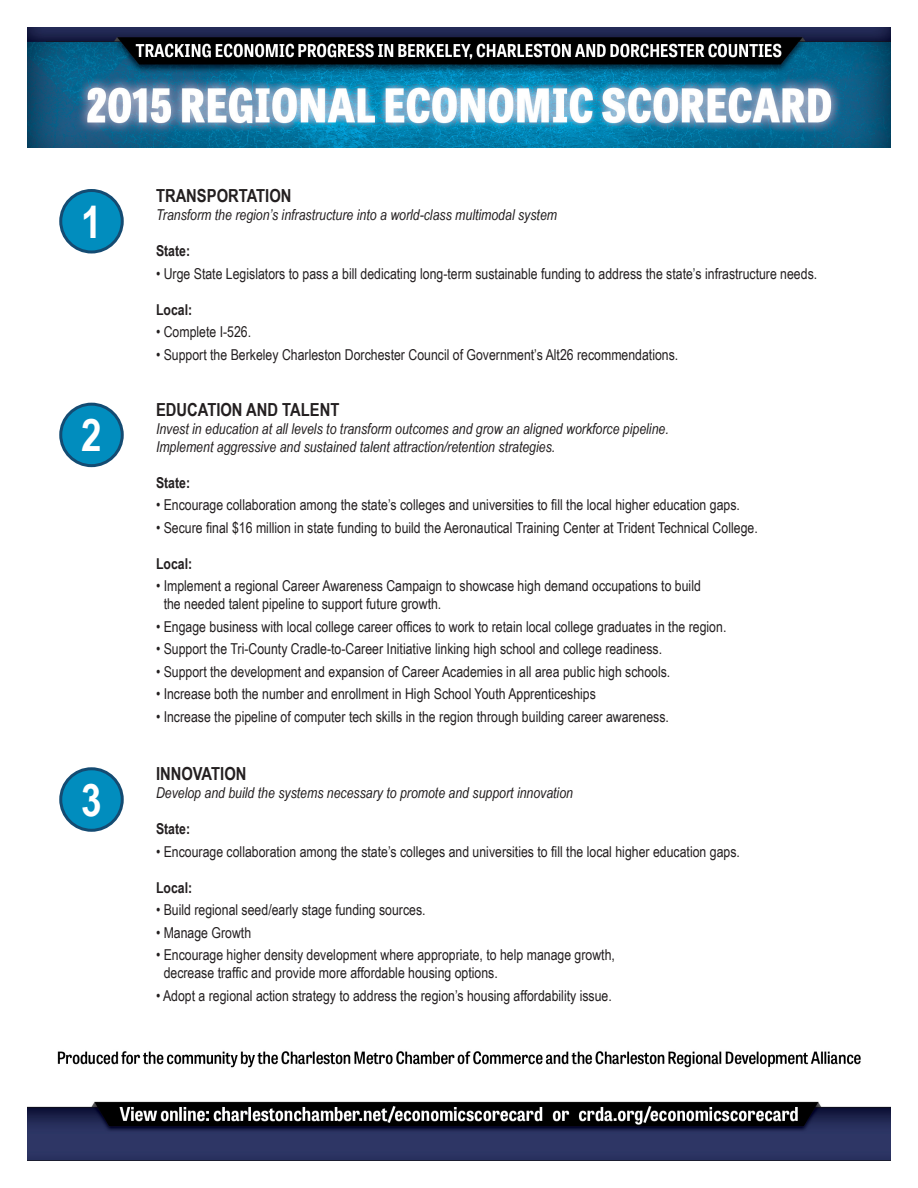
<style>
.page{position:relative;width:918px;height:1188px;background:#fff}
.page>*{position:absolute;margin:0;border:0;box-sizing:border-box;transform-origin:0 0}
.t1{font:700 45px "Arial Narrow";color:#fff}
.t2{font:700 18px "Arial Narrow";color:#231f20}
.t3{font:15px/18px "Arial Narrow";color:#231f20}
.t4{font:italic 15px/18px "Arial Narrow";color:#231f20}
.t5{font:700 15px "Arial Narrow";color:#231f20}
</style>
<div class="page">
<img style="left:27px;top:27px;width:864px;height:120px">
<img style="left:27px;top:1051px;width:864px;height:110px">
<div style="left:61px;top:190px;width:61px;height:62px;background:#018dbe;border-radius:50%"></div>
<div style="left:59px;top:189px;width:65px;height:65px;border:3px solid #144b72;border-radius:50%"></div>
<div style="left:61px;top:404px;width:61px;height:62px;background:#018dbe;border-radius:50%"></div>
<div style="left:59px;top:403px;width:65px;height:64px;border:3px solid #144b72;border-radius:50%"></div>
<div style="left:61px;top:769px;width:61px;height:61px;background:#018dbe;border-radius:50%"></div>
<div style="left:59px;top:767px;width:65px;height:65px;border:3px solid #144b72;border-radius:50%"></div>
<p class="t1" style="left:81px;top:188px;width:22px">1</p>
<p class="t1" style="left:81px;top:401px;width:22px">2</p>
<p class="t1" style="left:81px;top:766px;width:22px">3</p>
<p class="t2" style="left:156px;top:182px;width:137px">TRANSPORTATION</p>
<p class="t4" style="left:156px;top:206px;width:403px">Transform the region’s infrastructure into a world-class multimodal system</p>
<p class="t5" style="left:156px;top:239px;width:36px">State:</p>
<p class="t3" style="left:156px;top:264px;width:663px">• Urge State Legislators to pass a bill dedicating long-term sustainable funding to address the state’s infrastructure needs.</p>
<p class="t5" style="left:156px;top:298px;width:38px">Local:</p>
<p class="t3" style="left:156px;top:322px;width:97px">• Complete I-526.</p>
<p class="t3" style="left:156px;top:345px;width:524px">• Support the Berkeley Charleston Dorchester Council of Government’s Alt26 recommendations.</p>
<p class="t2" style="left:156px;top:396px;width:185px">EDUCATION AND TALENT</p>
<p class="t4" style="left:156px;top:419px;width:514px">Invest in education at all levels to transform outcomes and grow an aligned workforce pipeline.<br>Implement aggressive and sustained talent attraction/retention strategies.</p>
<p class="t5" style="left:156px;top:471px;width:36px">State:</p>
<p class="t3" style="left:156px;top:495px;width:585px">• Encourage collaboration among the state’s colleges and universities to fill the local higher education gaps.</p>
<p class="t3" style="left:156px;top:518px;width:603px">• Secure final $16 million in state funding to build the Aeronautical Training Center at Trident Technical College.</p>
<p class="t5" style="left:156px;top:552px;width:38px">Local:</p>
<p class="t3" style="left:164px;top:576px;width:539px;text-indent:-8px">• Implement a regional Career Awareness Campaign to showcase high demand occupations to build the needed talent pipeline to support future growth.</p>
<p class="t3" style="left:156px;top:617px;width:572px">• Engage business with local college career offices to work to retain local college graduates in the region.</p>
<p class="t3" style="left:156px;top:639px;width:508px">• Support the Tri-County Cradle-to-Career Initiative linking high school and college readiness.</p>
<p class="t3" style="left:156px;top:662px;width:516px">• Support the development and expansion of Career Academies in all area public high schools.</p>
<p class="t3" style="left:156px;top:684px;width:441px">• Increase both the number and enrollment in High School Youth Apprenticeships</p>
<p class="t3" style="left:156px;top:707px;width:514px">• Increase the pipeline of computer tech skills in the region through building career awareness.</p>
<p class="t2" style="left:156px;top:760px;width:92px">INNOVATION</p>
<p class="t4" style="left:156px;top:784px;width:419px">Develop and build the systems necessary to promote and support innovation</p>
<p class="t5" style="left:156px;top:818px;width:36px">State:</p>
<p class="t3" style="left:156px;top:842px;width:585px">• Encourage collaboration among the state’s colleges and universities to fill the local higher education gaps.</p>
<p class="t5" style="left:156px;top:876px;width:38px">Local:</p>
<p class="t3" style="left:156px;top:901px;width:271px">• Build regional seed/early stage funding sources.</p>
<p class="t3" style="left:156px;top:923px;width:97px">• Manage Growth</p>
<p class="t3" style="left:164px;top:946px;width:453px;text-indent:-8px">• Encourage higher density development where appropriate, to help manage growth, decrease traffic and provide more affordable housing options.</p>
<p class="t3" style="left:156px;top:986px;width:457px">• Adopt a regional action strategy to address the region’s housing affordability issue.</p>
</div>
